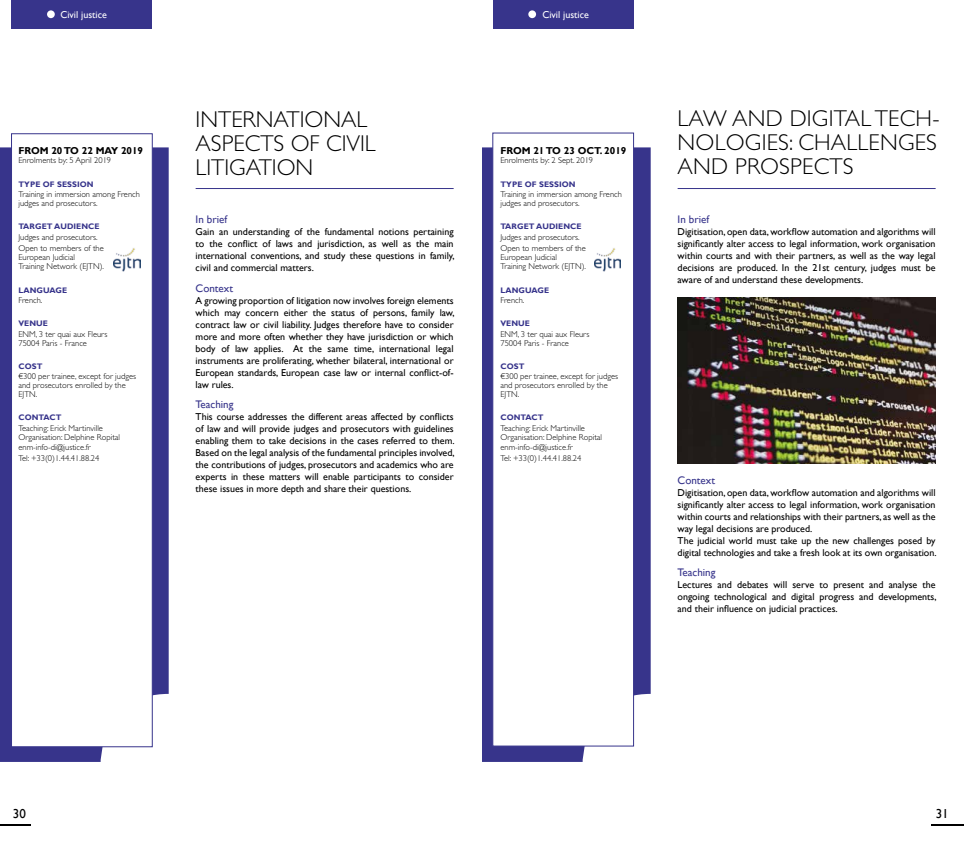
<style>
.page{position:relative;width:964px;height:842px;background:#fff}
.page>*{position:absolute;margin:0;border:0;box-sizing:border-box;transform-origin:0 0}
.t1{font:300 23px/24px "Gill Sans";letter-spacing:.01em;color:#000}
.t2{font:13px "Gill Sans";color:#000}
.t3{font:11px "Gill Sans";color:#37348b}
.t4{font:10px/12px "Gill Sans";color:#000;text-align:justify}
.t5{font:10px "Gill Sans";color:#fff}
.t6{font:700 10px "Gill Sans";color:#000}
.t7{font:300 8.5px/9px "Gill Sans";color:#000}
.t8{font:700 8px "Gill Sans";letter-spacing:.01em;color:#37348b}
</style>
<div class="page">
<svg style="left:0;top:147px;width:169px;height:615px;background:#4c4997"></svg>
<svg style="left:482px;top:147px;width:169px;height:615px;background:#4d4a97"></svg>
<hr style="left:0;top:824px;width:30px;height:2px;background:#000">
<hr style="left:931px;top:824px;width:33px;height:2px;background:#000">
<div style="left:492px;top:133px;width:142px;height:613px;background:#fff;border:1px solid #37348b"></div>
<div style="left:11px;top:133px;width:142px;height:614px;background:#fff;border:1px solid #37348b"></div>
<hr style="left:677px;top:188px;width:258px;height:1px;background:#37348b">
<hr style="left:196px;top:188px;width:258px;height:1px;background:#37348b">
<div style="left:11px;top:0;width:141px;height:29px;background:#37348b"></div>
<div style="left:47px;top:10px;width:8px;height:8px;background:#fff;border-radius:50%"></div>
<div style="left:493px;top:0;width:141px;height:29px;background:#37348b"></div>
<div style="left:528px;top:10px;width:8px;height:8px;background:#fff;border-radius:50%"></div>
<img style="left:677px;top:297px;width:258px;height:166px">
<img style="left:113px;top:248px;width:27px;height:24px">
<img style="left:594px;top:248px;width:27px;height:24px">
<p class="t5" style="left:52px;top:8px;width:65px">Criminal justice</p>
<p class="t5" style="left:60px;top:8px;width:48px">Civil justice</p>
<p class="t5" style="left:542px;top:8px;width:48px">Civil justice</p>
<p class="t6" style="left:18px;top:145px;width:126px">FROM 20 TO 22 MAY 2019</p>
<p class="t7" style="left:18px;top:156px;width:94px">Enrolments by: 5 April 2019</p>
<p class="t8" style="left:18px;top:179px;width:77px">TYPE OF SESSION</p>
<p class="t7" style="left:18px;top:190px;width:123px">Training in immersion among French judges and prosecutors.</p>
<p class="t8" style="left:18px;top:222px;width:83px">TARGET AUDIENCE</p>
<p class="t7" style="left:18px;top:231px;width:87px;line-height:11.8px">Judges and prosecutors.<br>Open to members of the</p>
<p class="t7" style="left:18px;top:253px;width:87px">European Judicial<br>Training Network (EJTN).</p>
<p class="t8" style="left:18px;top:285px;width:50px">LANGUAGE</p>
<p class="t7" style="left:18px;top:296px;width:26px">French.</p>
<p class="t8" style="left:18px;top:319px;width:31px">VENUE</p>
<p class="t7" style="left:18px;top:329px;width:91px">ENM, 3 ter quai aux Fleurs<br>75004 Paris - France</p>
<p class="t8" style="left:18px;top:361px;width:25px">COST</p>
<p class="t7" style="left:18px;top:372px;width:119px">€300 per trainee, except for judges and prosecutors enrolled by the<br>EJTN.</p>
<p class="t8" style="left:18px;top:413px;width:45px">CONTACT</p>
<p class="t7" style="left:18px;top:423px;width:103px">Teaching: Erick Martinville<br>Organisation: Delphine Ropital</p>
<p class="t7" style="left:18px;top:442px;width:82px;line-height:10.4px">enm-info-di@justice.fr<br>Tel: +33(0)1.44.41.88.24</p>
<h1 class="t1" style="left:196px;top:107px;width:182px">INTERNATIONAL<br>ASPECTS OF CIVIL<br>LITIGATION</h1>
<p class="t3" style="left:196px;top:213px;width:33px">In brief</p>
<p class="t4" style="left:196px;top:226px;width:260px">Gain an understanding of the fundamental notions pertaining to the conflict of laws and jurisdiction, as well as the main international conventions, and study these questions in family, civil and commercial matters.</p>
<p class="t3" style="left:196px;top:281px;width:39px">Context</p>
<p class="t4" style="left:196px;top:294px;width:260px">A growing proportion of litigation now involves foreign elements which may concern either the status of persons, family law, contract law or civil liability. Judges therefore have to consider more and more often whether they have jurisdiction or which body of law applies. At the same time, international legal instruments are proliferating, whether bilateral, international or European standards, European case law or internal conflict-of&shy;law rules.</p>
<p class="t3" style="left:196px;top:398px;width:39px">Teaching</p>
<p class="t4" style="left:196px;top:411px;width:260px">This course addresses the different areas affected by conflicts of law and will provide judges and prosecutors with guidelines enabling them to take decisions in the cases referred to them.<br>Based on the legal analysis of the fundamental principles involved, the contributions of judges, prosecutors and academics who are experts in these matters will enable participants to consider these issues in more depth and share their questions.</p>
<p class="t6" style="left:500px;top:145px;width:127px">FROM 21 TO 23 OCT. 2019</p>
<p class="t7" style="left:500px;top:156px;width:94px">Enrolments by: 2 Sept. 2019</p>
<p class="t8" style="left:500px;top:179px;width:77px">TYPE OF SESSION</p>
<p class="t7" style="left:500px;top:190px;width:123px">Training in immersion among French judges and prosecutors.</p>
<p class="t8" style="left:500px;top:222px;width:83px">TARGET AUDIENCE</p>
<p class="t7" style="left:500px;top:231px;width:87px;line-height:11.8px">Judges and prosecutors.<br>Open to members of the</p>
<p class="t7" style="left:500px;top:253px;width:87px">European Judicial<br>Training Network (EJTN).</p>
<p class="t8" style="left:500px;top:285px;width:50px">LANGUAGE</p>
<p class="t7" style="left:500px;top:296px;width:26px">French.</p>
<p class="t8" style="left:500px;top:319px;width:31px">VENUE</p>
<p class="t7" style="left:500px;top:329px;width:91px">ENM, 3 ter quai aux Fleurs<br>75004 Paris - France</p>
<p class="t8" style="left:500px;top:361px;width:25px">COST</p>
<p class="t7" style="left:500px;top:372px;width:119px">€300 per trainee, except for judges and prosecutors enrolled by the<br>EJTN.</p>
<p class="t8" style="left:500px;top:413px;width:45px">CONTACT</p>
<p class="t7" style="left:500px;top:423px;width:103px">Teaching: Erick Martinville<br>Organisation: Delphine Ropital</p>
<p class="t7" style="left:500px;top:442px;width:82px;line-height:10.4px">enm-info-di@justice.fr<br>Tel: +33(0)1.44.41.88.24</p>
<h1 class="t1" style="left:677px;top:107px;width:263px;text-align:justify">LAW AND DIGITAL TECH-NOLOGIES: CHALLENGES AND PROSPECTS</h1>
<p class="t3" style="left:677px;top:213px;width:33px">In brief</p>
<p class="t4" style="left:677px;top:226px;width:259px">Digitisation, open data, workflow automation and algorithms will significantly alter access to legal information, work organisation within courts and with their partners, as well as the way legal decisions are produced. In the 21st century, judges must be aware of and understand these developments.</p>
<p class="t3" style="left:677px;top:473px;width:39px">Context</p>
<p class="t4" style="left:677px;top:486px;width:260px;text-align:left">Digitisation, open data, workflow automation and algorithms will significantly alter access to legal information, work organisation within courts and relationships with their partners, as well as the way legal decisions are produced.<br>The judicial world must take up the new challenges posed by digital technologies and take a fresh look at its own organisation.</p>
<p class="t3" style="left:677px;top:566px;width:39px">Teaching</p>
<p class="t4" style="left:677px;top:579px;width:260px">Lectures and debates will serve to present and analyse the ongoing technological and digital progress and developments, and their influence on judicial practices.</p>
<h2 class="t2" style="left:13px;top:806px;width:14px">30</h2>
<h2 class="t2" style="left:936px;top:806px;width:14px">31</h2>
</div>
